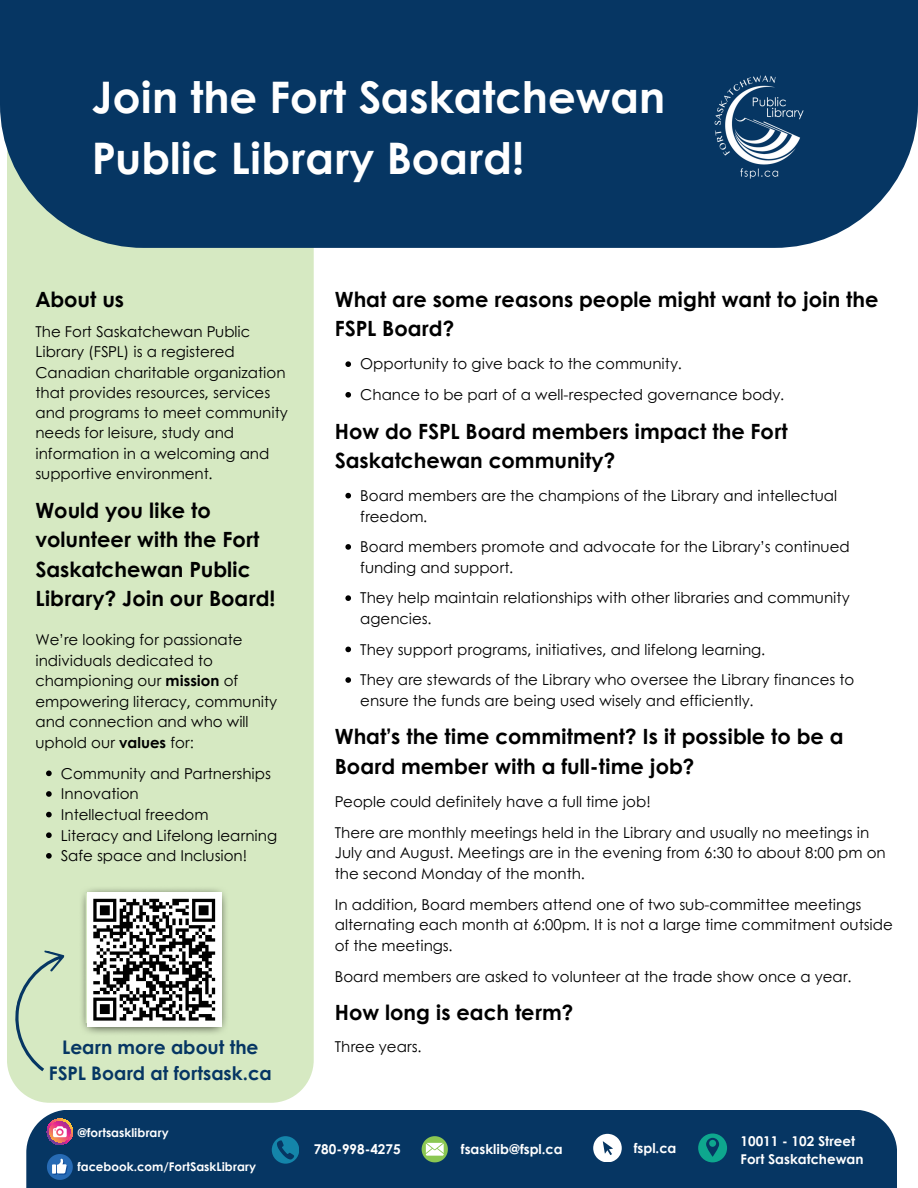
<style>
.page{position:relative;width:918px;height:1188px;background:#fff}
.page>*{position:absolute;margin:0;border:0;box-sizing:border-box;transform-origin:0 0}
.t1{font:700 43.5px/60.8px "Century Gothic";color:#fff}
.t2{font:700 21px/29.2px "Century Gothic";color:#000}
.t3{font:700 18.75px "Century Gothic";color:#063663}
.t4{font:15px/20.7px "Century Gothic";color:#000}
.t5{font:700 13.5px/18px "Century Gothic";color:#fff}
.t6{font:700 12px "Century Gothic";color:#fff}
.s1{font-weight:700}
</style>
<div class="page">
<div style="left:7px;top:248px;width:307px;height:855px;background:#d6e9c2"></div>
<img style="left:79px;top:886px;width:150px;height:150px">
<div style="left:0;top:0;width:917px;height:248px;background:#063663"></div>
<div style="left:26px;top:1110px;width:871px;height:78px;background:#063663"></div>
<svg style="left:422px;top:1136px;width:26px;height:26px"></svg>
<svg style="left:698px;top:1134px;width:29px;height:28px"></svg>
<svg style="left:593px;top:1134px;width:28px;height:28px"></svg>
<svg style="left:272px;top:1136px;width:27px;height:27px"></svg>
<svg style="left:47px;top:1119px;width:26px;height:26px"></svg>
<svg style="left:47px;top:1154px;width:26px;height:26px"></svg>
<img style="left:714px;top:75px;width:90px;height:104px">
<svg style="left:12px;top:950px;width:53px;height:121px;background:#c5daba"></svg>
<svg style="left:46px;top:771px;width:6px;height:5px"></svg>
<svg style="left:46px;top:791px;width:6px;height:6px"></svg>
<svg style="left:46px;top:812px;width:6px;height:5px"></svg>
<svg style="left:46px;top:832px;width:6px;height:6px"></svg>
<svg style="left:46px;top:853px;width:6px;height:6px"></svg>
<svg style="left:345px;top:361px;width:6px;height:6px"></svg>
<svg style="left:345px;top:392px;width:6px;height:6px"></svg>
<svg style="left:345px;top:493px;width:6px;height:5px"></svg>
<svg style="left:345px;top:544px;width:6px;height:6px"></svg>
<svg style="left:345px;top:595px;width:6px;height:6px"></svg>
<svg style="left:345px;top:647px;width:6px;height:5px"></svg>
<svg style="left:345px;top:677px;width:6px;height:6px"></svg>
<div style="left:87px;top:892px;width:135px;height:135px;background:#fff"></div>
<svg style="left:93px;top:898px;width:123px;height:123px"></svg>
<h1 class="t1" style="left:92px;top:65px;width:575px">Join the Fort Saskatchewan<br>Public Library Board!</h1>
<h2 class="t2" style="left:36px;top:284px;width:90px">About us</h2>
<p class="t4" style="left:35px;top:321px;width:254px;line-height:20.2px">The Fort Saskatchewan Public<br>Library (FSPL) is a registered<br>Canadian charitable organization that provides resources, services and programs to meet community needs for leisure, study and information in a welcoming and supportive environment.</p>
<h2 class="t2" style="left:35px;top:495px;width:242px">Would you like to volunteer with the Fort<br>Saskatchewan Public<br>Library? Join our Board!</h2>
<p class="t4" style="left:35px;top:629px;width:243px">We’re looking for passionate individuals dedicated to championing our <span class="s1">mission</span> of empowering literacy, community and connection and who will uphold our <span class="s1">values</span> for:</p>
<p class="t4" style="left:61px;top:763px;width:218px">Community and Partnerships<br>Innovation<br>Intellectual freedom<br>Literacy and Lifelong learning<br>Safe space and Inclusion!</p>
<h2 class="t2" style="left:335px;top:284px;width:545px">What are some reasons people might want to join the<br>FSPL Board?</h2>
<p class="t4" style="left:360px;top:348px;width:425px;line-height:30.6px">Opportunity to give back to the community.<br>Chance to be part of a well-respected governance body.</p>
<h2 class="t2" style="left:335px;top:416px;width:454px">How do FSPL Board members impact the Fort<br>Saskatchewan community?</h2>
<p class="t4" style="left:360px;top:485px;width:478px">Board members are the champions of the Library and intellectual freedom.</p>
<p class="t4" style="left:360px;top:536px;width:491px">Board members promote and advocate for the Library’s continued funding and support.</p>
<p class="t4" style="left:360px;top:587px;width:491px">They help maintain relationships with other libraries and community agencies.</p>
<p class="t4" style="left:360px;top:634px;width:496px;line-height:30.6px">They support programs, initiatives, and lifelong learning.<br>They are stewards of the Library who oversee the Library finances to</p>
<p class="t4" style="left:360px;top:690px;width:395px">ensure the funds are being used wisely and efficiently.</p>
<h2 class="t2" style="left:335px;top:722px;width:510px">What’s the time commitment? Is it possible to be a<br>Board member with a full-time job?</h2>
<p class="t4" style="left:335px;top:786px;width:536px;line-height:30.6px">People could definitely have a full time job!<br>There are monthly meetings held in the Library and usually no meetings in</p>
<p class="t4" style="left:335px;top:842px;width:553px">July and August. Meetings are in the evening from 6:30 to about 8:00 pm on the second Monday of the month.</p>
<p class="t4" style="left:335px;top:894px;width:560px">In addition, Board members attend one of two sub-committee meetings alternating each month at 6:00pm. It is not a large time commitment outside of the meetings.</p>
<p class="t4" style="left:335px;top:965px;width:518px">Board members are asked to volunteer at the trade show once a year.</p>
<h2 class="t2" style="left:335px;top:997px;width:240px">How long is each term?</h2>
<p class="t3" style="left:62px;top:1034px;width:198px">Learn more about the</p>
<p class="t4" style="left:335px;top:1036px;width:88px">Three years.</p>
<p class="t3" style="left:49px;top:1060px;width:224px">FSPL Board at fortsask.ca</p>
<p class="t6" style="left:77px;top:1125px;width:93px">@fortsasklibrary</p>
<p class="t6" style="left:77px;top:1159px;width:180px">facebook.com/FortSaskLibrary</p>
<p class="t5" style="left:314px;top:1140px;width:88px">780-998-4275</p>
<p class="t5" style="left:461px;top:1139px;width:103px">fsasklib@fspl.ca</p>
<p class="t5" style="left:634px;top:1138px;width:44px">fspl.ca</p>
<p class="t5" style="left:741px;top:1132px;width:124px">10011 - 102 Street<br>Fort Saskatchewan</p>
</div>
